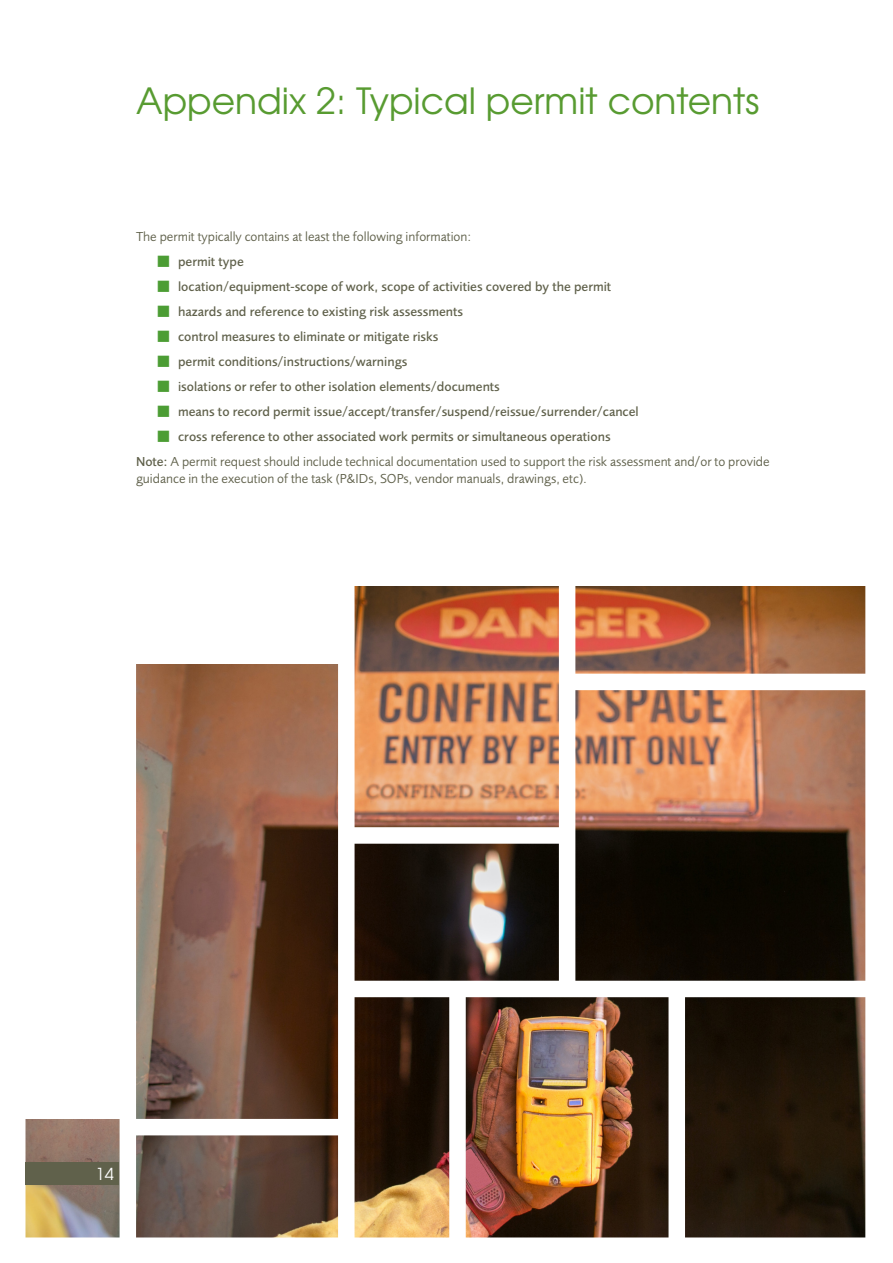
<style>
.page{position:relative;width:893px;height:1263px;background:#fff}
.page>*{position:absolute;margin:0;border:0;box-sizing:border-box;transform-origin:0 0}
.t1{font:36px "Te X Gyre Adventor";color:#589b31}
.t2{font:16.5px "Te X Gyre Adventor";color:#fff}
.t3{font:500 13.5px "Foundry Sans";color:#60614b}
.t4{font:13.5px/25px "Foundry Sans";color:#60614b}
.s1{color:#4c9d34}
.s2{font-weight:500}
</style>
<div class="page">
<img style="left:26px;top:587px;width:839px;height:650px">
<div style="left:120px;top:629px;width:16px;height:619px;background:#fff"></div>
<div style="left:559px;top:449px;width:16px;height:540px;background:#fff"></div>
<div style="left:126px;top:1119px;width:223px;height:16px;background:#fff"></div>
<div style="left:346px;top:981px;width:541px;height:16px;background:#fff"></div>
<div style="left:346px;top:827px;width:221px;height:17px;background:#fff"></div>
<div style="left:574px;top:674px;width:306px;height:16px;background:#fff"></div>
<div style="left:338px;top:0;width:17px;height:1246px;background:#fff"></div>
<div style="left:668px;top:989px;width:17px;height:253px;background:#fff"></div>
<div style="left:449px;top:989px;width:17px;height:253px;background:#fff"></div>
<div style="left:17px;top:536px;width:108px;height:582px;background:#fff"></div>
<div style="left:125px;top:536px;width:224px;height:127px;background:#fff"></div>
<div style="left:26px;top:1163px;width:93px;height:22px;background:#60614b"></div>
<h1 class="t1" style="left:136px;top:72px;width:625px">Appendix 2: Typical permit contents</h1>
<p class="t4" style="left:136px;top:224px;width:337px">The permit typically contains at least the following information:</p>
<p class="t3" style="left:157px;top:254px;width:88px"><span class="s1">■</span> permit type</p>
<p class="t3" style="left:157px;top:279px;width:455px"><span class="s1">■</span> location/equipment-scope of work, scope of activities covered by the permit</p>
<p class="t3" style="left:157px;top:304px;width:307px"><span class="s1">■</span> hazards and reference to existing risk assessments</p>
<p class="t3" style="left:157px;top:329px;width:283px"><span class="s1">■</span> control measures to eliminate or mitigate risks</p>
<p class="t3" style="left:157px;top:354px;width:252px"><span class="s1">■</span> permit conditions/instructions/warnings</p>
<p class="t3" style="left:157px;top:379px;width:344px"><span class="s1">■</span> isolations or refer to other isolation elements/documents</p>
<p class="t3" style="left:157px;top:404px;width:483px"><span class="s1">■</span> means to record permit issue/accept/transfer/suspend/reissue/surrender/cancel</p>
<p class="t4" style="left:136px;top:424px;width:635px;text-indent:21px"><span class="s1">■</span> <span class="s2">cross reference to other associated work permits or simultaneous operations<br>Note:</span> A permit request should include technical documentation used to support the risk assessment and/or to provide</p>
<p class="t4" style="left:136px;top:466px;width:452px">guidance in the execution of the task (P&amp;IDs, SOPs, vendor manuals, drawings, etc).</p>
<p class="t2" style="left:96px;top:1161px;width:20px">14</p>
</div>
